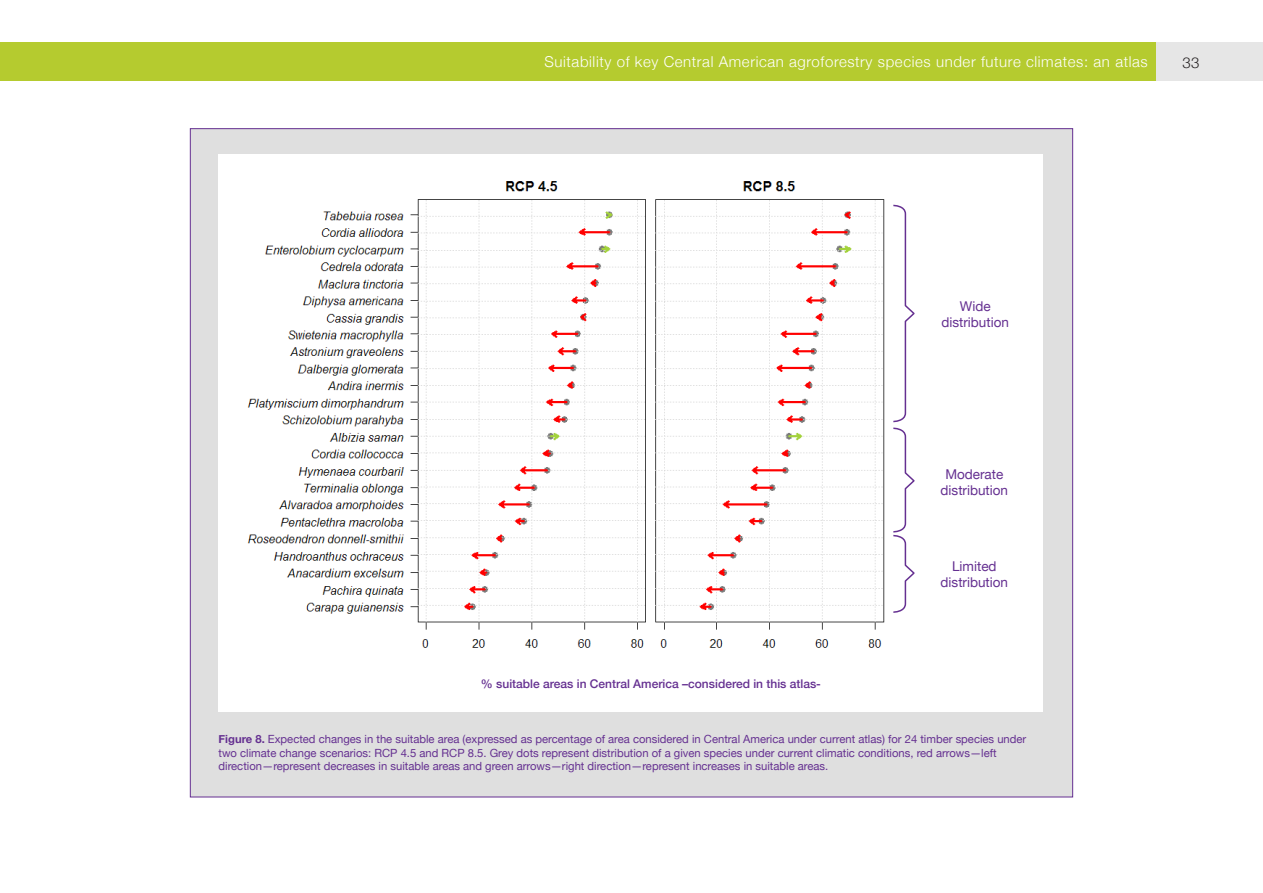
<style>
.page{position:relative;width:1263px;height:893px;background:#fff}
.page>*{position:absolute;margin:0;border:0;box-sizing:border-box;transform-origin:0 0}
.t1{font:300 15px "Helvetica Neue";letter-spacing:.04em;color:#fff}
.t2{font:300 15px "Helvetica Neue";color:#231f20}
.Figuras{font:13.5px/16.2px "Helvetica Neue";color:#653091;text-align:center}
.Figuras-2{font:500 12px "Helvetica Neue";color:#653091}
.Figuras-3{font:11.25px/13.5px "Helvetica Neue";color:#653091}
.s1{font-weight:700}
</style>
<div class="page">
<div style="left:0;top:43px;width:1156px;height:38px;background:#b5cb2f"></div>
<div style="left:1156px;top:43px;width:107px;height:38px;background:#e6e6e6"></div>
<div style="left:190px;top:128px;width:883px;height:669px;background:#dfdfdf;border:1px solid #653091"></div>
<div style="left:219px;top:154px;width:824px;height:558px;background:#fff"></div>
<img style="left:247px;top:181px;width:638px;height:467px">
<svg style="left:893px;top:204px;width:22px;height:409px"></svg>
<h1 class="t1" style="left:544px;top:49px;width:605px">Suitability of key Central American agroforestry species under future climates: an atlas</h1>
<h1 class="t2" style="left:1183px;top:51px;width:18px">33</h1>
<p class="Figuras" style="left:941px;top:299px;width:69px">Wide distribution</p>
<p class="Figuras" style="left:941px;top:466px;width:69px">Moderate distribution</p>
<p class="Figuras-2" style="left:481px;top:674px;width:341px">% suitable areas in Central America –considered in this atlas-</p>
<p class="Figuras" style="left:941px;top:559px;width:69px">Limited distribution</p>
<p class="Figuras-3" style="left:219px;top:733px;width:809px"><span class="s1">Figure 8.</span> Expected changes in the suitable area (expressed as percentage of area considered in Central America under current atlas) for 24 timber species under two climate change scenarios: RCP 4.5 and RCP 8.5. Grey dots represent distribution of a given species under current climatic conditions, red arrows—left direction—represent decreases in suitable areas and green arrows—right direction—represent increases in suitable areas.</p>
</div>
